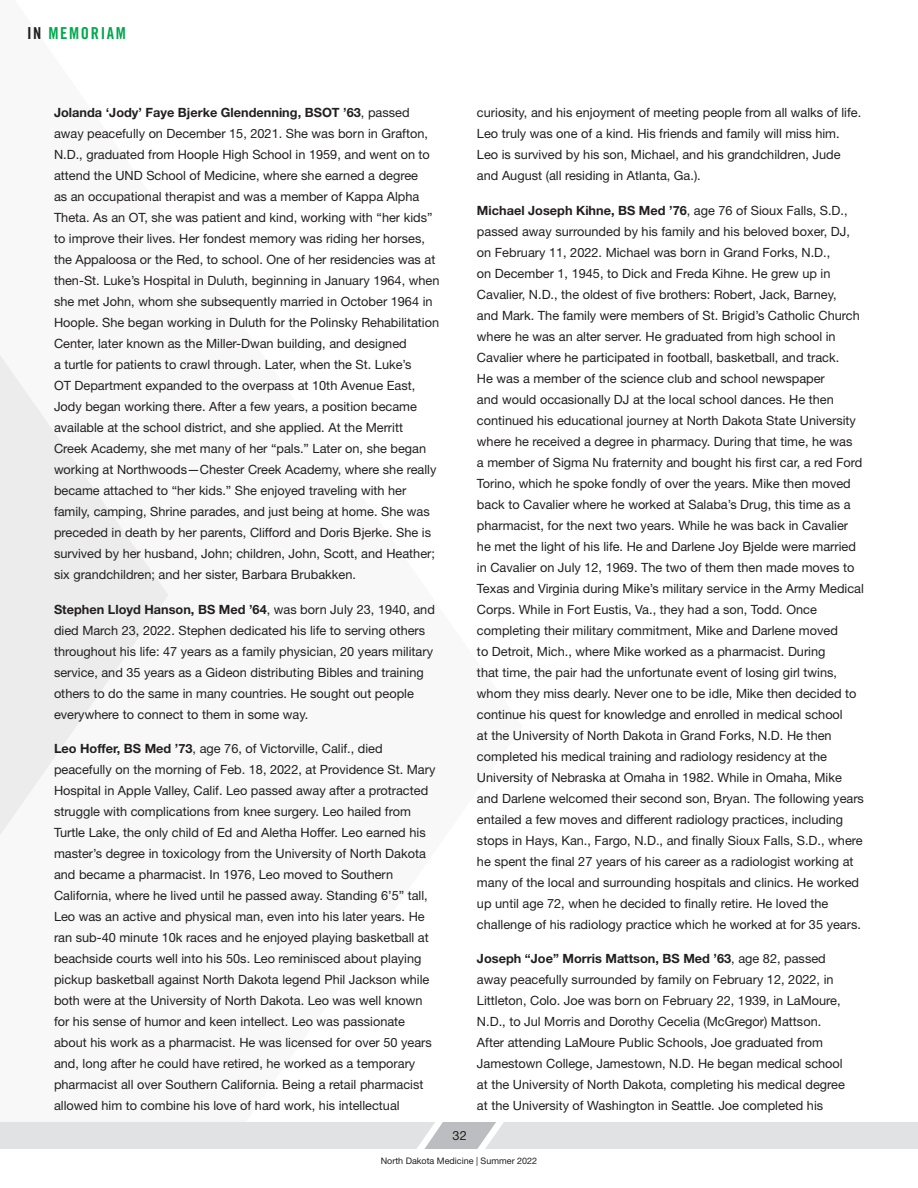
<style>
.page{position:relative;width:918px;height:1188px;background:#fff}
.page>*{position:absolute;margin:0;border:0;box-sizing:border-box;transform-origin:0 0}
.t1{font:16.5px "Trade Gothic LT Pro Bd Cn 20";letter-spacing:.1em;color:#00a94d}
.t2{font:12.75px/21px "Helvetica Neue LT Pro";color:#231f20}
.t3{font:9px "Helvetica Neue LT Pro";color:#231f20}
.s1{color:#231f20}
.s2{font-weight:700}
</style>
<div class="page">
<svg style="left:0;top:355px;width:168px;height:480px;fill:#ececed"></svg>
<svg style="left:0;top:1122px;width:891px;height:27px;background:#dfe0e2"></svg>
<div style="left:891px;top:1122px;width:27px;height:27px;background:#e1e2e4"></div>
<p class="t1" style="left:27px;top:23px;width:100px"><span class="s1">IN</span> MEMORIAM</p>
<p class="t2" style="left:54px;top:102px;width:387px"><span class="s2">Jolanda ‘Jody’ Faye Bjerke Glendenning, BSOT ’63</span>, passed away peacefully on December 15, 2021. She was born in Grafton, N.D., graduated from Hoople High School in 1959, and went on to attend the UND School of Medicine, where she earned a degree<br>as an occupational therapist and was a member of Kappa Alpha Theta. As an OT, she was patient and kind, working with “her kids” to improve their lives. Her fondest memory was riding her horses, the Appaloosa or the Red, to school. One of her residencies was at then-St. Luke’s Hospital in Duluth, beginning in January 1964, when she met John, whom she subsequently married in October 1964 in Hoople. She began working in Duluth for the Polinsky Rehabilitation Center, later known as the Miller-Dwan building, and designed<br>a turtle for patients to crawl through. Later, when the St. Luke’s<br>OT Department expanded to the overpass at 10th Avenue East, Jody began working there. After a few years, a position became available at the school district, and she applied. At the Merritt Creek Academy, she met many of her “pals.” Later on, she began working at Northwoods—Chester Creek Academy, where she really became attached to “her kids.” She enjoyed traveling with her family, camping, Shrine parades, and just being at home. She was preceded in death by her parents, Clifford and Doris Bjerke. She is survived by her husband, John; children, John, Scott, and Heather; six grandchildren; and her sister, Barbara Brubakken.</p>
<p class="t2" style="left:54px;top:598px;width:382px"><span class="s2">Stephen Lloyd Hanson, BS Med ’64</span>, was born July 23, 1940, and died March 23, 2022. Stephen dedicated his life to serving others throughout his life: 47 years as a family physician, 20 years military service, and 35 years as a Gideon distributing Bibles and training others to do the same in many countries. He sought out people everywhere to connect to them in some way.</p>
<p class="t2" style="left:54px;top:738px;width:383px"><span class="s2">Leo Hoffer, BS Med ’73</span>, age 76, of Victorville, Calif., died peacefully on the morning of Feb. 18, 2022, at Providence St. Mary Hospital in Apple Valley, Calif. Leo passed away after a protracted struggle with complications from knee surgery. Leo hailed from Turtle Lake, the only child of Ed and Aletha Hoffer. Leo earned his master’s degree in toxicology from the University of North Dakota and became a pharmacist. In 1976, Leo moved to Southern California, where he lived until he passed away. Standing 6’5” tall, Leo was an active and physical man, even into his later years. He ran sub-40 minute 10k races and he enjoyed playing basketball at beachside courts well into his 50s. Leo reminisced about playing pickup basketball against North Dakota legend Phil Jackson while both were at the University of North Dakota. Leo was well known for his sense of humor and keen intellect. Leo was passionate about his work as a pharmacist. He was licensed for over 50 years and, long after he could have retired, he worked as a temporary pharmacist all over Southern California. Being a retail pharmacist allowed him to combine his love of hard work, his intellectual</p>
<p class="t2" style="left:453px;top:1125px;width:16px">32</p>
<p class="t2" style="left:477px;top:102px;width:386px">curiosity, and his enjoyment of meeting people from all walks of life.<br>Leo truly was one of a kind. His friends and family will miss him.<br>Leo is survived by his son, Michael, and his grandchildren, Jude and August (all residing in Atlanta, Ga.).</p>
<p class="t2" style="left:477px;top:199px;width:389px"><span class="s2">Michael Joseph Kihne, BS Med ’76</span>, age 76 of Sioux Falls, S.D., passed away surrounded by his family and his beloved boxer, DJ, on February 11, 2022. Michael was born in Grand Forks, N.D.,<br>on December 1, 1945, to Dick and Freda Kihne. He grew up in Cavalier, N.D., the oldest of five brothers: Robert, Jack, Barney,<br>and Mark. The family were members of St. Brigid’s Catholic Church where he was an alter server. He graduated from high school in Cavalier where he participated in football, basketball, and track.<br>He was a member of the science club and school newspaper<br>and would occasionally DJ at the local school dances. He then continued his educational journey at North Dakota State University where he received a degree in pharmacy. During that time, he was<br>a member of Sigma Nu fraternity and bought his first car, a red Ford Torino, which he spoke fondly of over the years. Mike then moved back to Cavalier where he worked at Salaba’s Drug, this time as a pharmacist, for the next two years. While he was back in Cavalier he met the light of his life. He and Darlene Joy Bjelde were married in Cavalier on July 12, 1969. The two of them then made moves to Texas and Virginia during Mike’s military service in the Army Medical Corps. While in Fort Eustis, Va., they had a son, Todd. Once completing their military commitment, Mike and Darlene moved<br>to Detroit, Mich., where Mike worked as a pharmacist. During<br>that time, the pair had the unfortunate event of losing girl twins, whom they miss dearly. Never one to be idle, Mike then decided to continue his quest for knowledge and enrolled in medical school<br>at the University of North Dakota in Grand Forks, N.D. He then completed his medical training and radiology residency at the University of Nebraska at Omaha in 1982. While in Omaha, Mike and Darlene welcomed their second son, Bryan. The following years entailed a few moves and different radiology practices, including stops in Hays, Kan., Fargo, N.D., and finally Sioux Falls, S.D., where he spent the final 27 years of his career as a radiologist working at many of the local and surrounding hospitals and clinics. He worked up until age 72, when he decided to finally retire. He loved the challenge of his radiology practice which he worked at for 35 years.</p>
<p class="t2" style="left:477px;top:948px;width:369px"><span class="s2">Joseph “Joe” Morris Mattson, BS Med ’63</span>, age 82, passed away peacefully surrounded by family on February 12, 2022, in Littleton, Colo. Joe was born on February 22, 1939, in LaMoure, N.D., to Jul Morris and Dorothy Cecelia (McGregor) Mattson.<br>After attending LaMoure Public Schools, Joe graduated from Jamestown College, Jamestown, N.D. He began medical school at the University of North Dakota, completing his medical degree at the University of Washington in Seattle. Joe completed his</p>
<p class="t3" style="left:381px;top:1156px;width:158px">North Dakota Medicine | Summer 2022</p>
</div>
